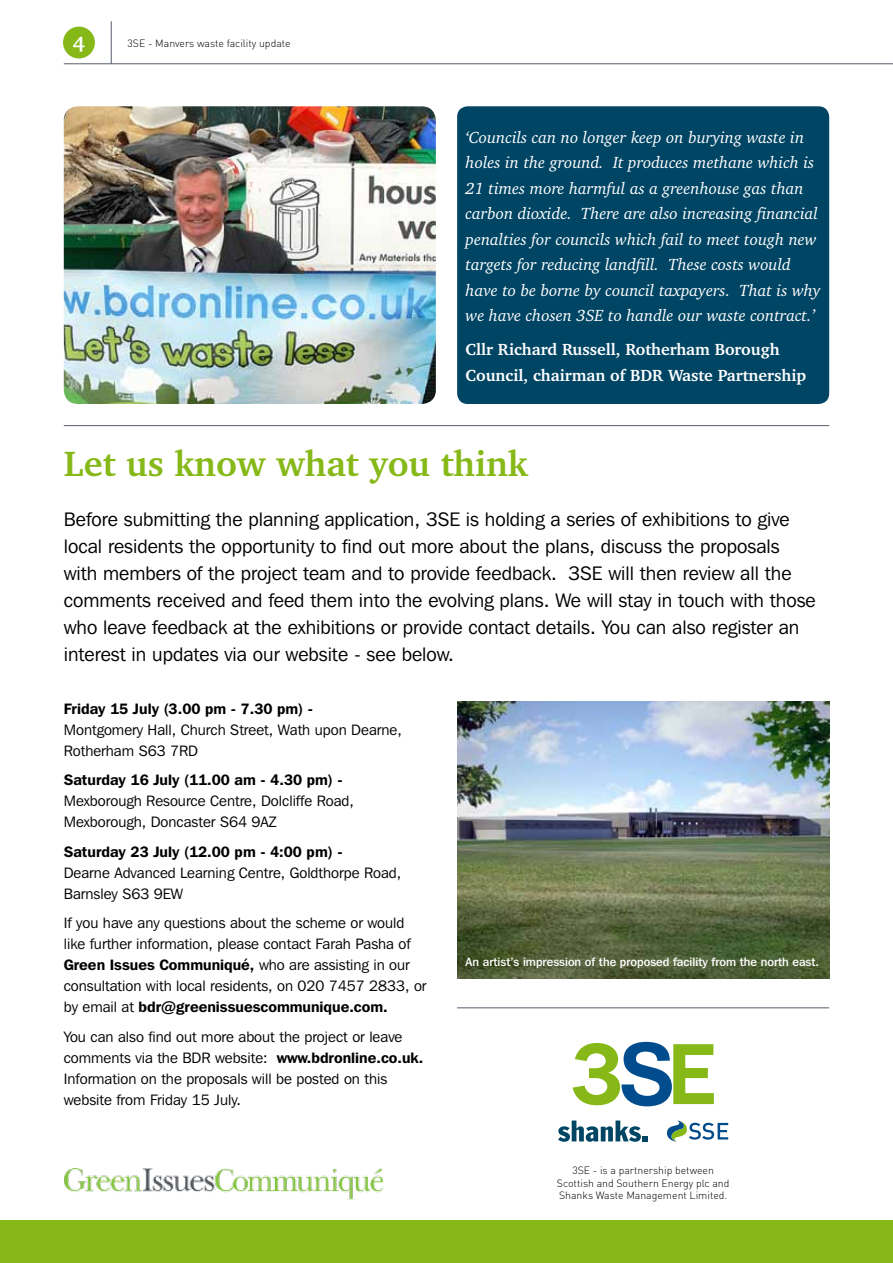
<style>
.page{position:relative;width:893px;height:1263px;background:#fff}
.page>*{position:absolute;margin:0;border:0;box-sizing:border-box;transform-origin:0 0}
.t1{font:700 36px "Charter IT Cby BT";color:#86b918}
.t2{font:700 21px "Charter IT Cby BT";color:#fff}
.t3{font:19.5px/27px "Franklin Gothic IT Cby BT";color:#000}
.t4{font:italic 16.5px/25.5px "Charter IT Cby BT";color:#fff}
.t5{font:700 16.5px/25.5px "Charter IT Cby BT";color:#fff}
.t6{font:15px/21px "Franklin Gothic IT Cby BT";color:#000}
.t7{font:600 15px "Franklin Gothic IT Cby BT";color:#000}
.t8{font:500 12px "Franklin Gothic IT Cby BT";color:#fff}
.t9{font:300 10.5px/12.6px "DIN";color:#000;text-align:center}
.s1{font-weight:600}
</style>
<div class="page">
<img style="left:457px;top:702px;width:372px;height:276px">
<hr style="left:64px;top:63px;width:829px;height:1px;background:#555c6c">
<hr style="left:111px;top:21px;width:1px;height:43px;background:#555c6c">
<div style="left:63px;top:27px;width:32px;height:31px;background:#86b918;border-radius:50%"></div>
<svg style="left:666px;top:1120px;width:62px;height:22px"></svg>
<svg style="left:558px;top:1120px;width:89px;height:22px"></svg>
<svg style="left:572px;top:1042px;width:142px;height:64px"></svg>
<hr style="left:64px;top:425px;width:765px;height:1px;background:#555c6c">
<hr style="left:457px;top:1007px;width:372px;height:1px;background:#555c6c">
<div style="left:0;top:1220px;width:893px;height:43px;background:#86b918"></div>
<img style="left:64px;top:1169px;width:319px;height:30px">
<img style="left:64px;top:106px;width:372px;height:298px">
<div style="left:457px;top:106px;width:372px;height:298px;background:#004564;border-radius:11px"></div>
<h2 class="t2" style="left:73px;top:31px;width:14px">4</h2>
<p class="t9" style="left:128px;top:37px;width:165px">3SE - Manvers waste facility update</p>
<p class="t4" style="left:466px;top:124px;width:357px">‘Councils can no longer keep on burying waste in holes in the ground. It produces methane which is 21 times more harmful as a greenhouse gas than carbon dioxide. There are also increasing financial penalties for councils which fail to meet tough new targets for reducing landfill. These costs would have to be borne by council taxpayers. That is why we have chosen 3SE to handle our waste contract.’</p>
<p class="t5" style="left:466px;top:336px;width:342px">Cllr Richard Russell, Rotherham Borough<br>Council, chairman of BDR Waste Partnership</p>
<h1 class="t1" style="left:64px;top:441px;width:465px">Let us know what you think</h1>
<p class="t3" style="left:64px;top:505px;width:753px">Before submitting the planning application, 3SE is holding a series of exhibitions to give local residents the opportunity to find out more about the plans, discuss the proposals with members of the project team and to provide feedback. 3SE will then review all the comments received and feed them into the evolving plans. We will stay in touch with those who leave feedback at the exhibitions or provide contact details. You can also register an interest in updates via our website - see below.</p>
<p class="t7" style="left:64px;top:699px;width:251px">Friday 15 July (3.00 pm - 7.30 pm) -</p>
<p class="t6" style="left:64px;top:719px;width:340px">Montgomery Hall, Church Street, Wath upon Dearne,<br>Rotherham S63 7RD</p>
<p class="t7" style="left:64px;top:770px;width:280px">Saturday 16 July (11.00 am - 4.30 pm) -</p>
<p class="t6" style="left:64px;top:790px;width:292px">Mexborough Resource Centre, Dolcliffe Road,<br>Mexborough, Doncaster S64 9AZ</p>
<p class="t7" style="left:64px;top:842px;width:280px">Saturday 23 July (12.00 pm - 4:00 pm) -</p>
<p class="t6" style="left:64px;top:862px;width:339px">Dearne Advanced Learning Centre, Goldthorpe Road,<br>Barnsley S63 9EW</p>
<p class="t6" style="left:64px;top:912px;width:364px">If you have any questions about the scheme or would like further information, please contact Farah Pasha of <span class="s1">Green Issues Communiqué,</span> who are assisting in our consultation with local residents, on 020 7457 2833, or by email at <span class="s1">bdr@greenissuescommunique.com.</span></p>
<p class="t6" style="left:64px;top:1026px;width:361px">You can also find out more about the project or leave comments via the BDR website: <span class="s1">www.bdronline.co.uk.<br></span>Information on the proposals will be posted on this website from Friday 15 July.</p>
<p class="t8" style="left:466px;top:954px;width:355px">An artist’s impression of the proposed facility from the north east.</p>
<p class="t9" style="left:557px;top:1164px;width:174px">3SE - is a partnership between<br>Scottish and Southern Energy plc and<br>Shanks Waste Management Limited.</p>
</div>
